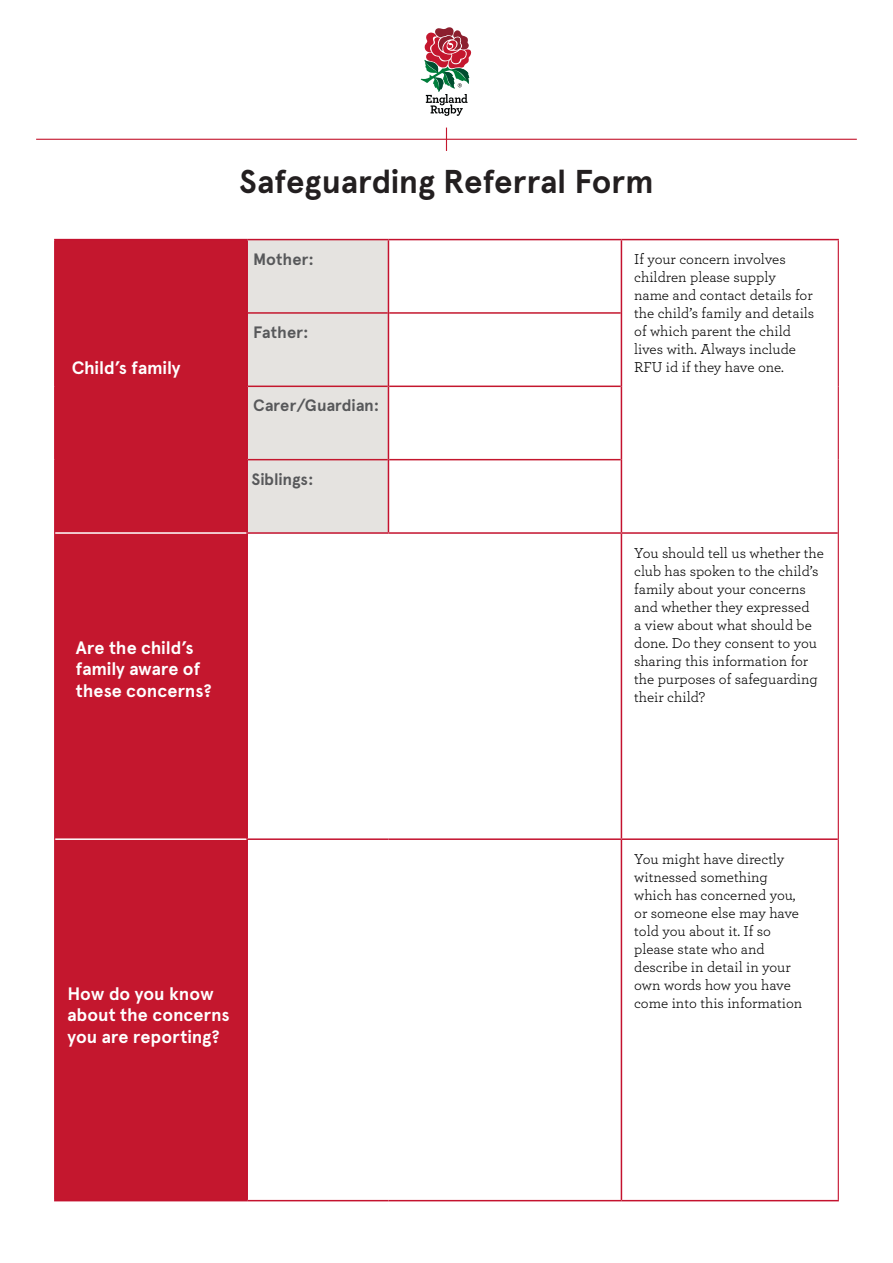
<style>
.page{position:relative;width:893px;height:1263px;background:#fff}
.page>*{position:absolute;margin:0;border:0;box-sizing:border-box;transform-origin:0 0}
.t1{font:700 33px "Apercu";letter-spacing:-.005em;color:#231f20}
.t2{font:700 18px/21.6px "Apercu";letter-spacing:-.005em;color:#fff}
.t3{font:700 16.5px "Apercu";letter-spacing:-.005em;color:#57585a}
.t4{font:15px/18px "Archer";color:#000}
</style>
<div class="page">
<svg style="left:420px;top:27px;width:52px;height:89px"></svg>
<hr style="left:36px;top:139px;width:821px;height:1px;background:#c4172e">
<svg style="left:446px;top:128px;width:1px;height:23px"></svg>
<div style="left:55px;top:240px;width:191px;height:960px;background:#c4172e"></div>
<div style="left:248px;top:240px;width:140px;height:292px;background:#e5e3e0"></div>
<hr style="left:54px;top:239px;width:193px;height:1px;background:#c4122e">
<hr style="left:54px;top:240px;width:1px;height:73px;background:#c4122e">
<hr style="left:54px;top:313px;width:1px;height:73px;background:#c4122e">
<hr style="left:54px;top:386px;width:1px;height:74px;background:#c4122e">
<hr style="left:54px;top:460px;width:1px;height:73px;background:#c4122e">
<hr style="left:247px;top:239px;width:141px;height:1px;background:#c4122e">
<hr style="left:388px;top:239px;width:233px;height:1px;background:#c4122e">
<hr style="left:248px;top:312px;width:140px;height:2px;background:#c4172e">
<hr style="left:389px;top:312px;width:232px;height:2px;background:#c4172e">
<hr style="left:248px;top:386px;width:140px;height:1px;background:#c4172e">
<hr style="left:389px;top:386px;width:232px;height:1px;background:#c4172e">
<hr style="left:248px;top:459px;width:140px;height:1px;background:#c4172e">
<hr style="left:389px;top:459px;width:232px;height:1px;background:#c4172e">
<hr style="left:621px;top:239px;width:218px;height:1px;background:#c4122e">
<hr style="left:838px;top:240px;width:1px;height:73px;background:#c4122e">
<hr style="left:838px;top:313px;width:1px;height:73px;background:#c4122e">
<hr style="left:838px;top:386px;width:1px;height:74px;background:#c4122e">
<hr style="left:838px;top:460px;width:1px;height:73px;background:#c4122e">
<hr style="left:54px;top:533px;width:1px;height:306px;background:#c4122e">
<hr style="left:838px;top:533px;width:1px;height:306px;background:#c4122e">
<hr style="left:54px;top:839px;width:1px;height:361px;background:#c4122e">
<hr style="left:838px;top:839px;width:1px;height:361px;background:#c4122e">
<hr style="left:54px;top:1200px;width:193px;height:1px;background:#c4122e">
<hr style="left:247px;top:1200px;width:141px;height:1px;background:#c4122e">
<hr style="left:388px;top:1200px;width:233px;height:1px;background:#c4122e">
<hr style="left:621px;top:1200px;width:218px;height:1px;background:#c4122e">
<hr style="left:621px;top:532px;width:217px;height:2px;background:#c4122e">
<hr style="left:621px;top:838px;width:217px;height:2px;background:#c4122e">
<hr style="left:621px;top:240px;width:1px;height:73px;background:#c4122e">
<hr style="left:621px;top:313px;width:1px;height:73px;background:#c4122e">
<hr style="left:621px;top:386px;width:1px;height:74px;background:#c4122e">
<hr style="left:621px;top:460px;width:1px;height:72px;background:#c4122e">
<hr style="left:388px;top:532px;width:233px;height:2px;background:#c4122e">
<hr style="left:621px;top:534px;width:1px;height:304px;background:#c4122e">
<hr style="left:621px;top:840px;width:1px;height:360px;background:#c4122e">
<hr style="left:388px;top:240px;width:1px;height:73px;background:#c4122e">
<hr style="left:388px;top:313px;width:1px;height:73px;background:#c4122e">
<hr style="left:388px;top:386px;width:1px;height:74px;background:#c4122e">
<hr style="left:388px;top:460px;width:1px;height:72px;background:#c4122e">
<hr style="left:246px;top:532px;width:142px;height:2px;background:#c4122e">
<hr style="left:246px;top:838px;width:142px;height:2px;background:#c4122e">
<hr style="left:388px;top:838px;width:233px;height:2px;background:#c4122e">
<hr style="left:55px;top:532px;width:191px;height:2px;background:#fff">
<hr style="left:55px;top:838px;width:191px;height:2px;background:#fff">
<hr style="left:246px;top:240px;width:2px;height:73px;background:#c4122e">
<hr style="left:246px;top:313px;width:2px;height:73px;background:#c4122e">
<hr style="left:246px;top:386px;width:2px;height:74px;background:#c4122e">
<hr style="left:246px;top:460px;width:2px;height:72px;background:#c4122e">
<hr style="left:246px;top:534px;width:2px;height:304px;background:#c4122e">
<hr style="left:246px;top:840px;width:2px;height:360px;background:#c4122e">
<p class="t2" style="left:72px;top:357px;width:110px">Child’s family</p>
<p class="t2" style="left:76px;top:637px;width:137px">Are the child’s family aware of these concerns?</p>
<h1 class="t1" style="left:239px;top:162px;width:416px">Safeguarding Referral Form</h1>
<p class="t3" style="left:253px;top:249px;width:62px">Mother:</p>
<p class="t4" style="left:634px;top:250px;width:182px">If your concern involves children please supply name and contact details for the child’s family and details of which parent the child lives with. Always include<br>RFU id if they have one.</p>
<p class="t3" style="left:253px;top:322px;width:57px">Father:</p>
<p class="t3" style="left:253px;top:396px;width:128px">Carer/Guardian:</p>
<p class="t3" style="left:251px;top:469px;width:64px">Siblings:</p>
<p class="t4" style="left:634px;top:543px;width:191px">You should tell us whether the club has spoken to the child’s family about your concerns and whether they expressed<br>a view about what should be done. Do they consent to you sharing this information for the purposes of safeguarding their child?</p>
<p class="t2" style="left:67px;top:983px;width:164px">How do you know about the concerns you are reporting?</p>
<p class="t4" style="left:634px;top:849px;width:170px">You might have directly witnessed something which has concerned you, or someone else may have told you about it. If so please state who and describe in detail in your own words how you have come into this information</p>
</div>
